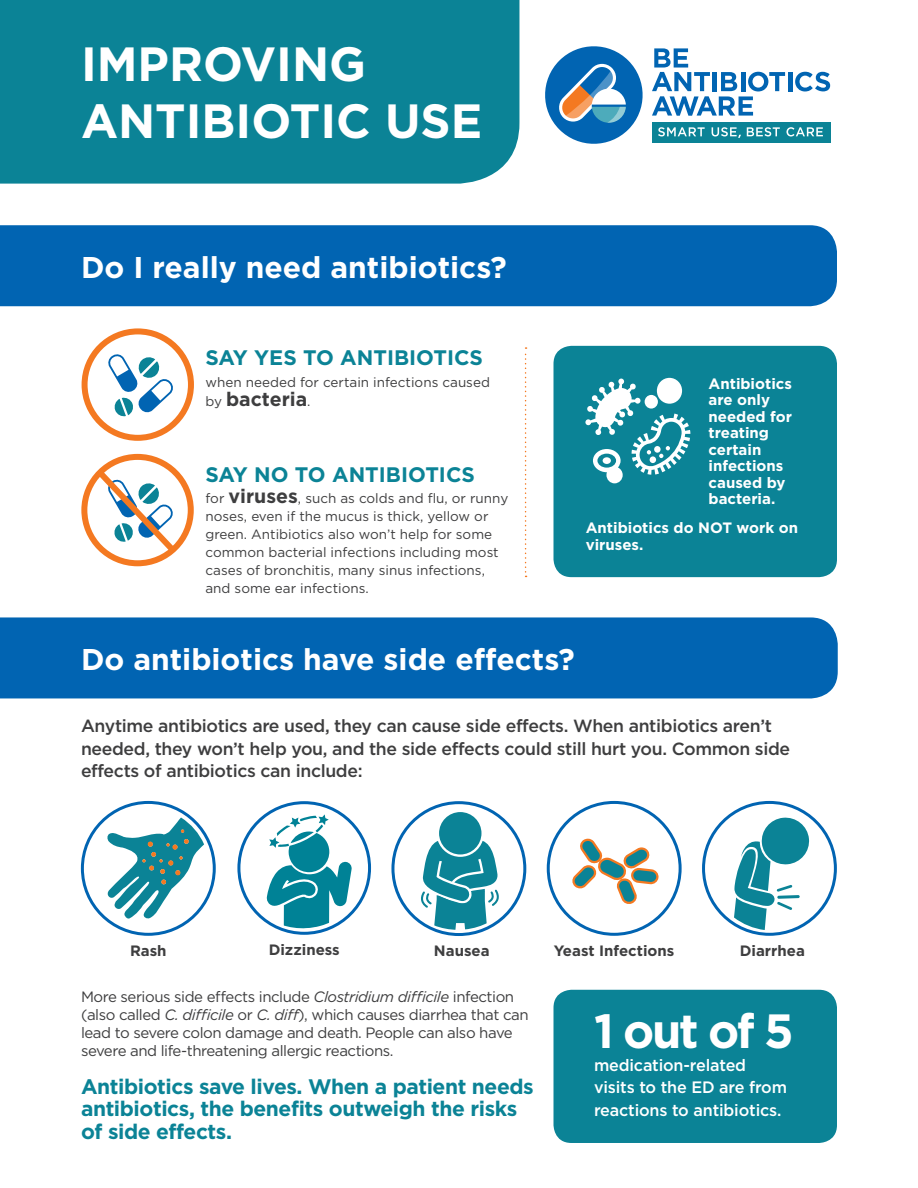
<style>
.page{position:relative;width:918px;height:1188px;background:#fff}
.page>*{position:absolute;margin:0;border:0;box-sizing:border-box;transform-origin:0 0}
.t1{font:700 48px/57px "Gotham";color:#fff}
.t2{font:700 30px "Gotham";color:#fff}
.t3{font:700 21px/22.5px "Gotham";letter-spacing:-.02em;color:#0b8396}
.t4{font:700 21px "Gotham";color:#0b8396}
.t5{font:700 19.5px "Gotham";color:#3e3e3f}
.t6{font:500 17.7px/22.5px "Gotham";letter-spacing:-.02em;color:#3e3e3f}
.t7{font:500 16.5px/22.5px "Gotham";letter-spacing:-.01em;color:#fff}
.t8{font:15px/18px "Gotham";letter-spacing:-.03em;color:#3e3e3f}
.t9{font:700 15px/16.5px "Gotham";color:#fff}
.t10{font:700 15px "Gotham";color:#3e3e3f}
.t11{font:13.5px/18px "Gotham";color:#3e3e3f}
.s1{font-weight:400;font-size:13.5px}
.s2{font-weight:700;font-size:19.5px}
.s3{font-style:italic}
</style>
<div class="page">
<div style="left:554px;top:990px;width:283px;height:153px;background:#0b8396;border-radius:18px"></div>
<div style="left:0;top:225px;width:837px;height:81px;background:#0164b2"></div>
<svg style="left:525px;top:347px;width:2px;height:230px"></svg>
<div style="left:554px;top:346px;width:283px;height:231px;background:#0b8396;border-radius:18px"></div>
<div style="left:0;top:617px;width:838px;height:81px;background:#0164b2"></div>
<div style="left:0;top:0;width:519px;height:184px;background:#0b8396"></div>
<svg style="left:545px;top:46px;width:285px;height:98px"></svg>
<div style="left:82px;top:328px;width:112px;height:113px;border:6px solid #f47921;border-radius:50%"></div>
<svg style="left:108px;top:354px;width:65px;height:63px"></svg>
<div style="left:81px;top:454px;width:113px;height:112px;border:6px solid #f47921;border-radius:50%"></div>
<svg style="left:90px;top:463px;width:90px;height:94px"></svg>
<svg style="left:585px;top:378px;width:105px;height:105px"></svg>
<div style="left:645px;top:395px;width:13px;height:14px;background:#fff;border-radius:50%"></div>
<div style="left:657px;top:378px;width:25px;height:26px;background:#fff;border-radius:50%"></div>
<div style="left:81px;top:801px;width:135px;height:135px;border:3px solid #0164b2;border-radius:50%"></div>
<svg style="left:105px;top:818px;width:99px;height:101px"></svg>
<div style="left:237px;top:801px;width:134px;height:134px;border:3px solid #0164b2;border-radius:50%"></div>
<svg style="left:266px;top:814px;width:86px;height:117px"></svg>
<div style="left:391px;top:801px;width:135px;height:135px;border:3px solid #0164b2;border-radius:50%"></div>
<svg style="left:421px;top:841px;width:78px;height:89px"></svg>
<div style="left:439px;top:812px;width:42px;height:42px;background:#0b8396;border-radius:50%"></div>
<div style="left:547px;top:801px;width:135px;height:135px;border:3px solid #0164b2;border-radius:50%"></div>
<svg style="left:572px;top:838px;width:87px;height:66px"></svg>
<div style="left:702px;top:801px;width:135px;height:135px;border:3px solid #0164b2;border-radius:50%"></div>
<svg style="left:734px;top:816px;width:76px;height:114px"></svg>
<h1 class="t1" style="left:81px;top:34px;width:403px">IMPROVING<br>ANTIBIOTIC USE</h1>
<h2 class="t2" style="left:81px;top:250px;width:427px">Do I really need antibiotics?</h2>
<p class="t4" style="left:206px;top:346px;width:279px">SAY YES TO ANTIBIOTICS</p>
<p class="t11" style="left:206px;top:373px;width:286px">when needed for certain infections caused</p>
<p class="t5" style="left:206px;top:388px;width:107px"><span class="s1">by</span> bacteria<span class="s1">.</span></p>
<p class="t4" style="left:206px;top:463px;width:271px">SAY NO TO ANTIBIOTICS</p>
<p class="t11" style="left:206px;top:490px;width:304px">for <span class="s2">viruses</span>, such as colds and flu, or runny noses, even if the mucus is thick, yellow or green. Antibiotics also won’t help for some common bacterial infections including most cases of bronchitis, many sinus infections, and some ear infections.</p>
<p class="t9" style="left:709px;top:375px;width:85px">Antibiotics are only needed for treating certain infections caused by bacteria.</p>
<p class="t9" style="left:586px;top:519px;width:214px">Antibiotics do NOT work on viruses.</p>
<h2 class="t2" style="left:81px;top:642px;width:495px">Do antibiotics have side effects?</h2>
<p class="t6" style="left:81px;top:714px;width:711px">Anytime antibiotics are used, they can cause side effects. When antibiotics aren’t needed, they won’t help you, and the side effects could still hurt you. Common side effects of antibiotics can include:</p>
<p class="t10" style="left:130px;top:942px;width:38px">Rash</p>
<p class="t10" style="left:269px;top:941px;width:73px">Dizziness</p>
<p class="t10" style="left:434px;top:942px;width:57px">Nausea</p>
<p class="t10" style="left:554px;top:942px;width:122px">Yeast Infections</p>
<p class="t10" style="left:740px;top:942px;width:67px">Diarrhea</p>
<p class="t8" style="left:81px;top:987px;width:449px">More serious side effects include <span class="s3">Clostridium difficile</span> infection (also called <span class="s3">C. difficile</span> or <span class="s3">C. diff</span>), which causes diarrhea that can lead to severe colon damage and death. People can also have severe and life-threatening allergic reactions.</p>
<p class="t3" style="left:81px;top:1075px;width:454px">Antibiotics save lives. When a patient needs antibiotics, the benefits outweigh the risks of side effects.</p>
<p class="t1" style="left:594px;top:1002px;width:201px">1 out of 5</p>
<p class="t7" style="left:594px;top:1053px;width:195px">medication-related visits to the ED are from reactions to antibiotics.</p>
</div>
